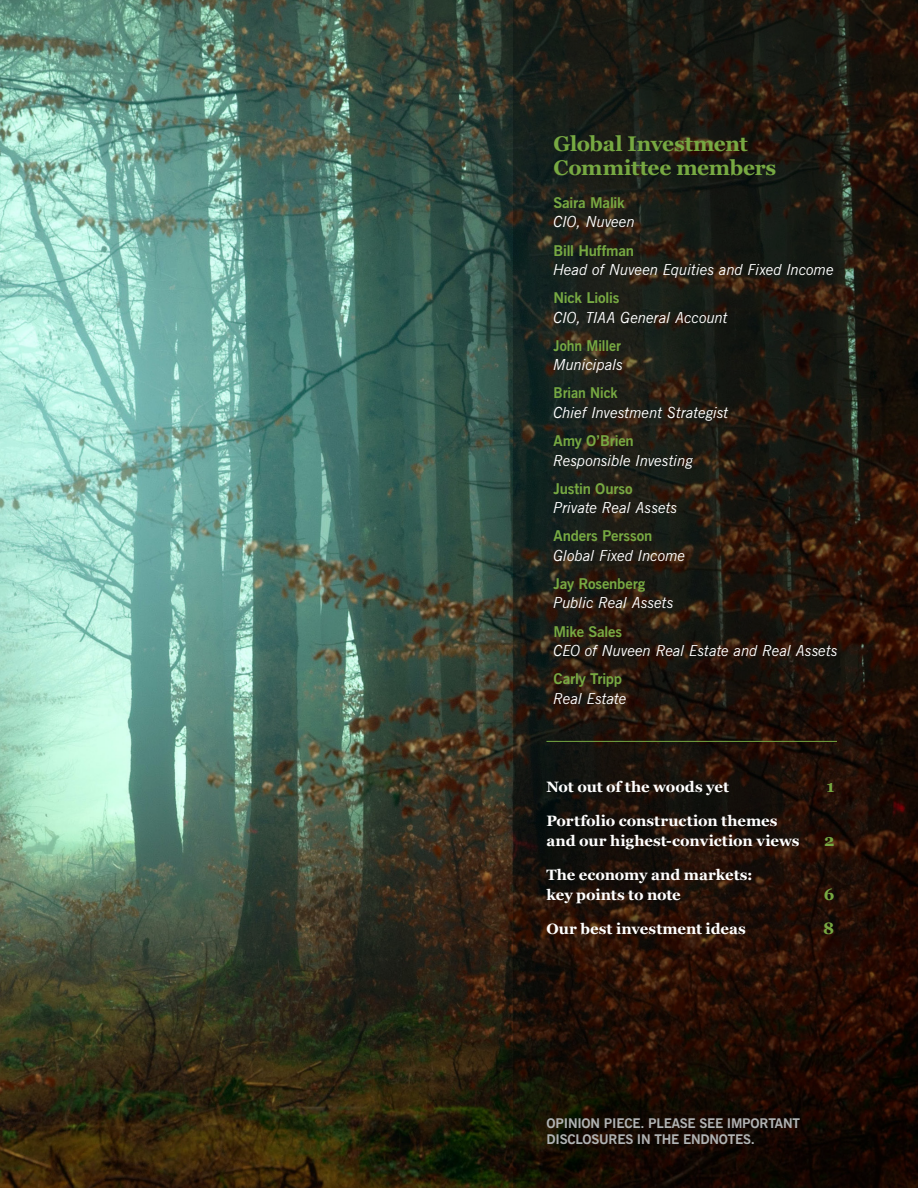
<style>
.page{position:relative;width:918px;height:1188px;background:#fff}
.page>*{position:absolute;margin:0;border:0;box-sizing:border-box;transform-origin:0 0}
.GIC_names{font:700 21px/24px "Georgia Pro";letter-spacing:-.02em;color:#77a942}
.t1{font:700 16.5px "Georgia";color:#77a942}
.GIC_names-2{font:italic 15px/19.5px "News Gothic BT";letter-spacing:-.005em;color:#fff}
.t2{font:700 15px/19.5px "Georgia";letter-spacing:-.005em;color:#fff}
.GIC_names-3{font:700 15px/19.5px "News Gothic BT";letter-spacing:-.01em;color:#77a942}
.GIC_names-4{font:700 15px/19.5px "News Gothic BT";letter-spacing:-.01em;color:#77a942;scale:.94 1}
.Use_disclosure{font:700 13.5px/16.2px "News Gothic BT";letter-spacing:-.015em;color:#b1b4b5}
.s1{font-weight:400;font-style:italic;color:#fff}
.s2{font-weight:700;font-style:normal;color:#77a942}
</style>
<div class="page">
<img style="left:0;top:0;width:514px;height:1188px">
<svg style="left:514px;top:0;width:404px;height:1188px;background:#1e150d"></svg>
<hr style="left:546px;top:741px;width:291px;height:1px;background:#77a942">
<p class="GIC_names" style="left:554px;top:132px;width:224px">Global Investment<br>Committee members</p>
<p class="GIC_names-3" style="left:554px;top:193px;width:83px">Saira Malik<br><span class="s1">CIO, Nuveen</span></p>
<p class="GIC_names-2" style="left:554px;top:240px;width:282px"><span class="s2">Bill Huffman<br></span>Head of Nuveen Equities and Fixed Income</p>
<p class="GIC_names-2" style="left:554px;top:288px;width:176px"><span class="s2">Nick Liolis<br></span>CIO, TIAA General Account</p>
<p class="GIC_names-4" style="left:554px;top:336px;width:75px">John Miller<br><span class="s1">Municipals</span></p>
<p class="GIC_names-2" style="left:554px;top:383px;width:177px"><span class="s2">Brian Nick<br></span>Chief Investment Strategist</p>
<p class="GIC_names-2" style="left:554px;top:431px;width:141px"><span class="s2">Amy O’Brien<br></span>Responsible Investing</p>
<p class="GIC_names-2" style="left:554px;top:479px;width:125px"><span class="s2">Justin Ourso<br></span>Private Real Assets</p>
<p class="GIC_names-2" style="left:554px;top:526px;width:133px"><span class="s2">Anders Persson<br></span>Global Fixed Income</p>
<p class="GIC_names-2" style="left:554px;top:574px;width:122px"><span class="s2">Jay Rosenberg<br></span>Public Real Assets</p>
<p class="GIC_names-2" style="left:554px;top:621px;width:286px"><span class="s2">Mike Sales<br></span>CEO of Nuveen Real Estate and Real Assets</p>
<p class="GIC_names-3" style="left:554px;top:669px;width:75px">Carly Tripp<br><span class="s1">Real Estate</span></p>
<p class="t2" style="left:546px;top:776px;width:184px">Not out of the woods yet</p>
<p class="t1" style="left:826px;top:774px;width:10px">1</p>
<p class="t2" style="left:546px;top:811px;width:255px">Portfolio construction themes and our highest-conviction views</p>
<p class="t1" style="left:824px;top:828px;width:12px">2</p>
<p class="t2" style="left:546px;top:865px;width:208px">The economy and markets: key points to note</p>
<p class="t1" style="left:824px;top:882px;width:12px">6</p>
<p class="t2" style="left:546px;top:919px;width:201px">Our best investment ideas</p>
<p class="t1" style="left:823px;top:916px;width:13px">8</p>
<p class="Use_disclosure" style="left:546px;top:1115px;width:255px">OPINION PIECE. PLEASE SEE IMPORTANT<br>DISCLOSURES IN THE ENDNOTES.</p>
</div>
